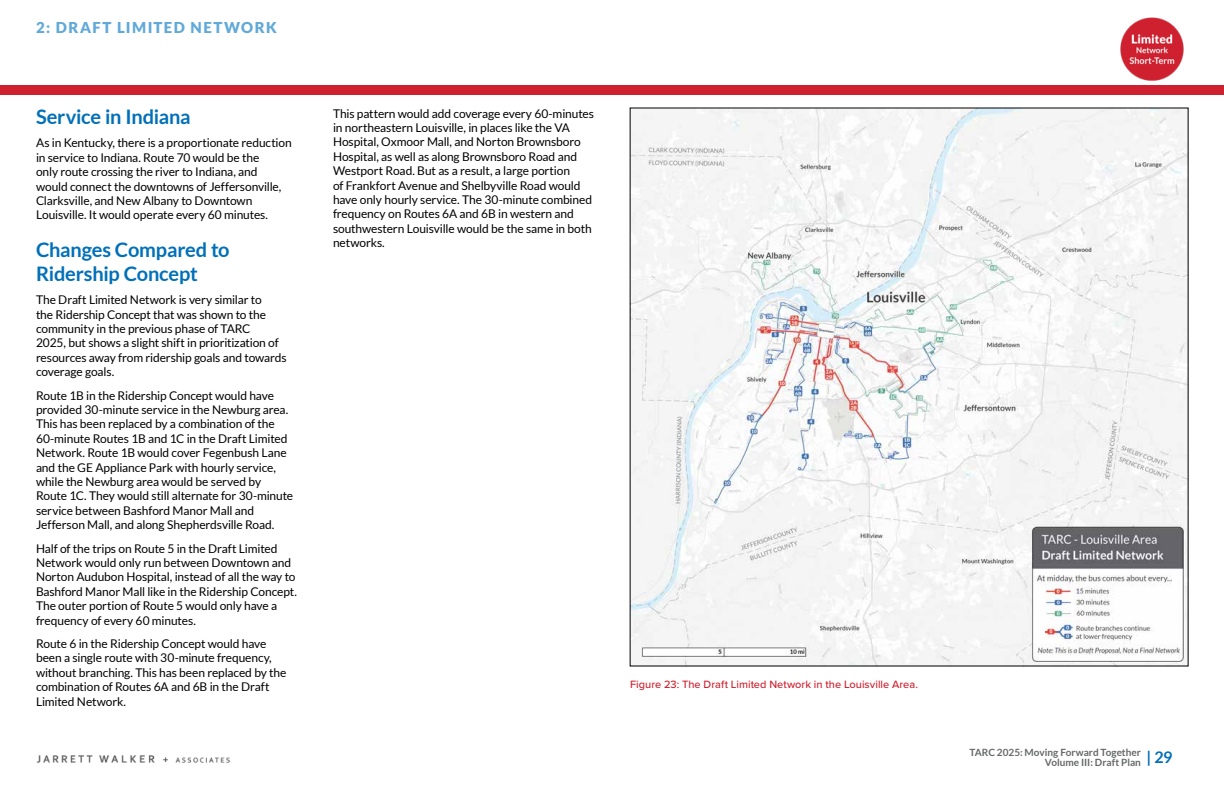
<style>
.page{position:relative;width:1224px;height:792px;background:#fff}
.page>*{position:absolute;margin:0;border:0;box-sizing:border-box;transform-origin:0 0}
.Heading_lvl_2{font:700 20px/24px "Lato";letter-spacing:-.01em;color:#0070b9}
.t1{font:900 15px "Lato";letter-spacing:.1em;color:#60a9d8}
.Body_text{font:12px/14.4px "Lato";letter-spacing:-.01em;color:#000}
.t2{font:500 11px "Proxima Nova";color:#cf202f}
.t3{font:700 10px/10px "Lato";letter-spacing:-.005em;color:#666868}
</style>
<div class="page">
<img style="left:37px;top:755px;width:193px;height:8px">
<div style="left:0;top:85px;width:1224px;height:10px;background:#cf202f"></div>
<img style="left:632px;top:110px;width:554px;height:554px">
<img style="left:1120px;top:17px;width:64px;height:64px">
<p class="t1" style="left:36px;top:19px;width:242px">2: DRAFT LIMITED NETWORK</p>
<p class="Heading_lvl_2" style="left:36px;top:104px;width:156px">Service in Indiana</p>
<p class="Body_text" style="left:36px;top:136px;width:257px">As in Kentucky, there is a proportionate reduction in service to Indiana. Route 70 would be the<br>only route crossing the river to Indiana, and would connect the downtowns of Jeffersonville, Clarksville, and New Albany to Downtown Louisville. It would operate every 60 minutes.</p>
<p class="Heading_lvl_2" style="left:36px;top:237px;width:195px">Changes Compared to<br>Ridership Concept</p>
<p class="Body_text" style="left:36px;top:293px;width:252px">The Draft Limited Network is very similar to<br>the Ridership Concept that was shown to the community in the previous phase of TARC<br>2025, but shows a slight shift in prioritization of resources away from ridership goals and towards coverage goals.</p>
<p class="Body_text" style="left:36px;top:388px;width:259px">Route 1B in the Ridership Concept would have provided 30-minute service in the Newburg area.<br>This has been replaced by a combination of the 60-minute Routes 1B and 1C in the Draft Limited Network. Route 1B would cover Fegenbush Lane and the GE Appliance Park with hourly service, while the Newburg area would be served by Route 1C. They would still alternate for 30-minute service between Bashford Manor Mall and Jefferson Mall, and along Shepherdsville Road.</p>
<p class="Body_text" style="left:36px;top:541px;width:262px">Half of the trips on Route 5 in the Draft Limited Network would only run between Downtown and Norton Audubon Hospital, instead of all the way to Bashford Manor Mall like in the Ridership Concept.<br>The outer portion of Route 5 would only have a frequency of every 60 minutes.</p>
<p class="Body_text" style="left:36px;top:636px;width:252px">Route 6 in the Ridership Concept would have been a single route with 30-minute frequency, without branching. This has been replaced by the combination of Routes 6A and 6B in the Draft Limited Network.</p>
<p class="Body_text" style="left:333px;top:106px;width:263px">This pattern would add coverage every 60-minutes in northeastern Louisville, in places like the VA Hospital, Oxmoor Mall, and Norton Brownsboro Hospital, as well as along Brownsboro Road and Westport Road. But as a result, a large portion<br>of Frankfort Avenue and Shelbyville Road would have only hourly service. The 30-minute combined frequency on Routes 6A and 6B in western and southwestern Louisville would be the same in both networks.</p>
<p class="t2" style="left:630px;top:676px;width:289px">Figure 23: The Draft Limited Network in the Louisville Area.</p>
<p class="t3" style="left:1045px;top:747px;width:129px;text-indent:-75px">TARC 2025: Moving Forward Together<br>Volume III: Draft Plan <sup>|</sup> <sup>29</sup></p>
</div>
